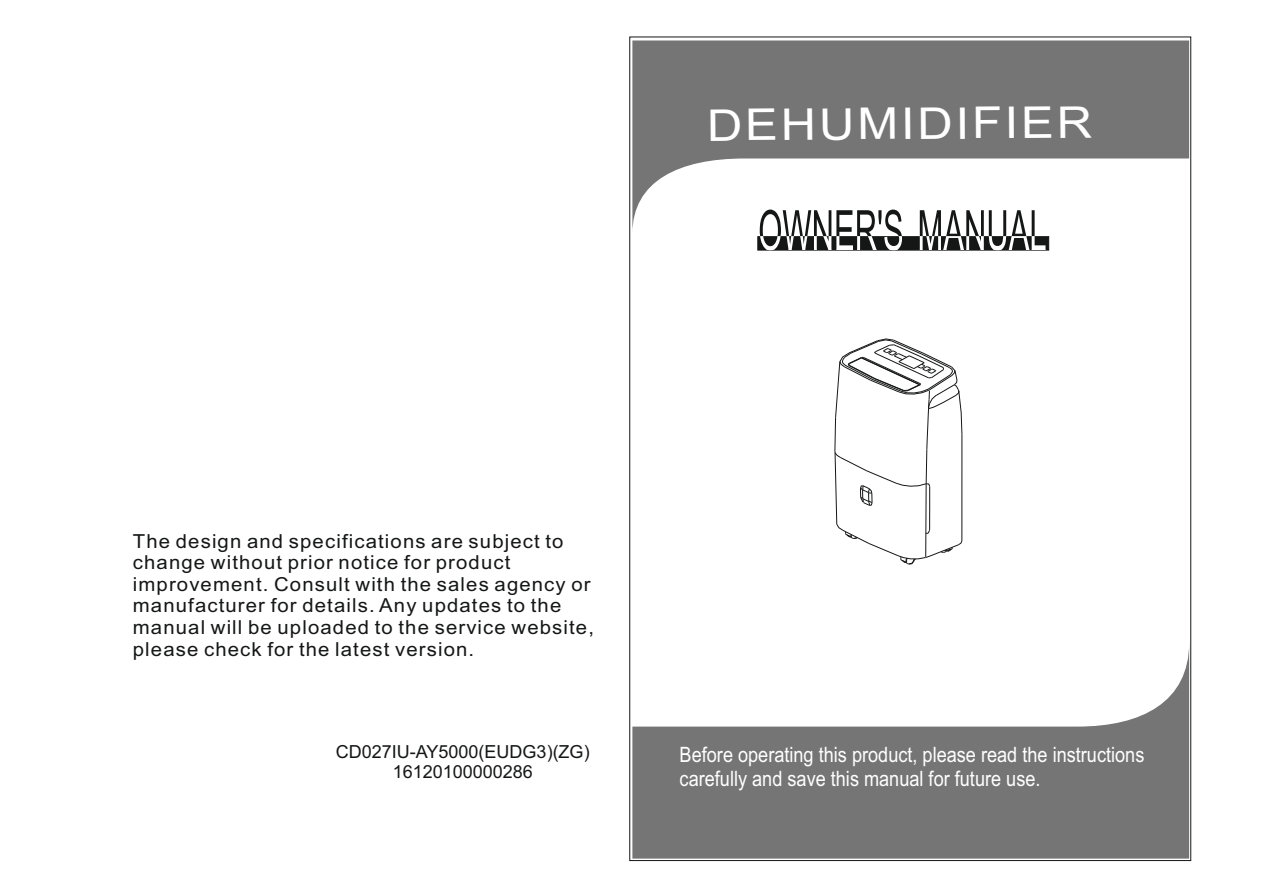
<style>
.page{position:relative;width:1263px;height:893px;background:#fff}
.page>*{position:absolute;margin:0;border:0;box-sizing:border-box;transform-origin:0 0}
.t1{font:43.8px "Arial";letter-spacing:.05em;color:#fff;scale:1.12 1}
.t2{font:21.15px/23.7px "Arial";color:#fff;scale:.86 1}
.t3{font:19.35px/21.6px "Arial";letter-spacing:.055em;color:#151616;scale:1.05 1}
.t4{font:18px/20.1px "Arial";color:#151616;text-align:center}
</style>
<div class="page">
<svg style="left:757px;top:233px;width:292px;height:18px"></svg>
<svg style="left:632px;top:649px;width:557px;height:210px;fill:#747574"></svg>
<svg style="left:632px;top:41px;width:557px;height:192px;fill:#747574"></svg>
<hr style="left:962px;top:434px;width:1px;height:107px;background:#151616">
<svg style="left:834px;top:339px;width:128px;height:225px"></svg>
<hr style="left:925px;top:484px;width:1px;height:73px;background:#151616">
<h1 class="t1" style="left:707px;top:107px;width:346px">DEHUMIDIFIER</h1>
<p class="t3" style="left:133px;top:532px;width:441px">The design and specifications are subject to change without prior notice for product improvement. Consult with the sales agency or manufacturer for details. Any updates to the manual will be uploaded to the service website, please check for the latest version.</p>
<p class="t4" style="left:336px;top:743px;width:255px">CD027IU-AY5000(EUDG3)(ZG)<br>16120100000286</p>
<p class="t2" style="left:680px;top:745px;width:542px">Before operating this product, please read the instructions carefully and save this manual for future use.</p>
</div>
